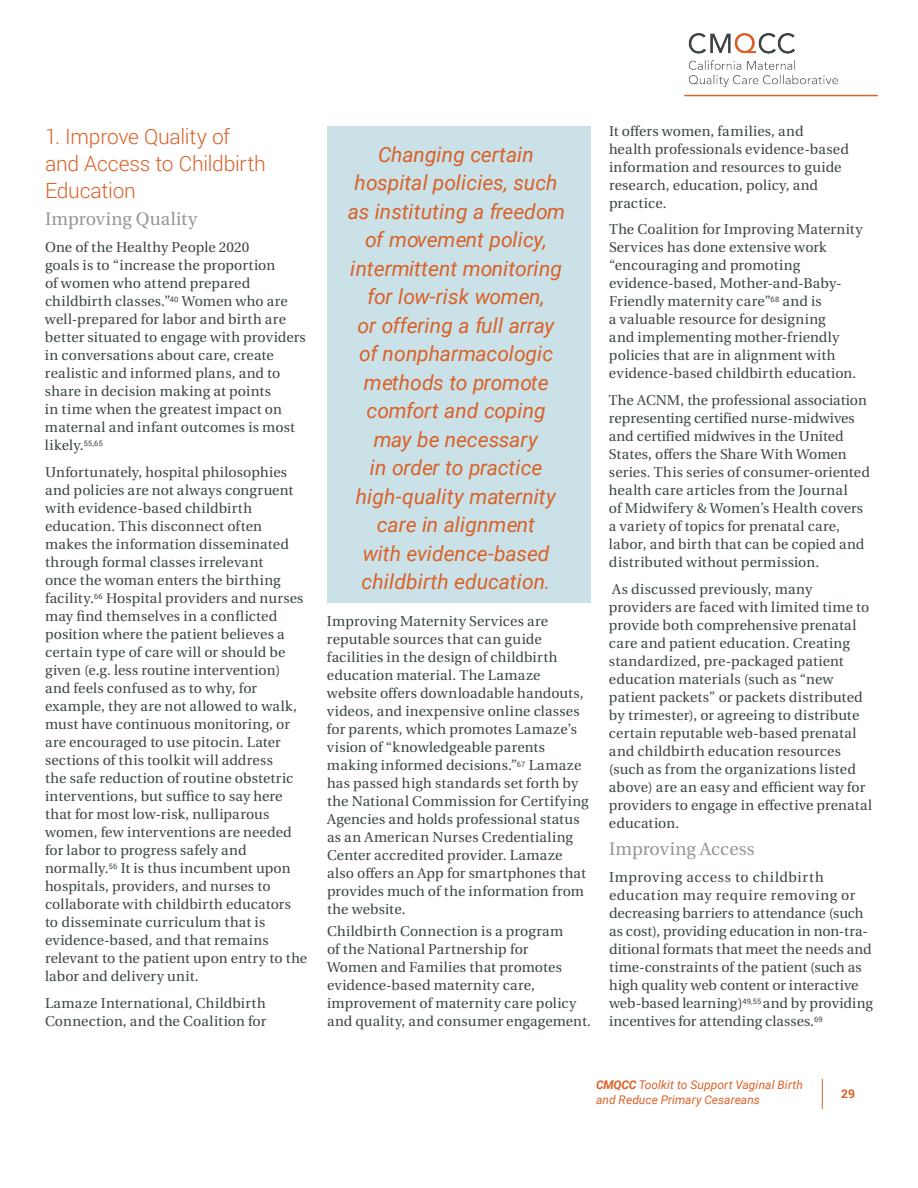
<style>
.page{position:relative;width:918px;height:1188px;background:#fff}
.page>*{position:absolute;margin:0;border:0;box-sizing:border-box;transform-origin:0 0}
.t1{font:italic 21px/28.5px "Roboto";color:#da6128;text-align:center}
.t2{font:300 21px/27px "Roboto";letter-spacing:-.01em;color:#da6128}
.t3{font:18px "Heuristica";letter-spacing:.005em;color:#939797}
.t4{font:14.25px/18px "Heuristica";letter-spacing:.01em;color:#3d4545}
.t5{font:italic 12px/15px "Roboto";letter-spacing:.005em;color:#da6128}
.t6{font:700 12px "Roboto";color:#da6128}
.s1{font-weight:700}
</style>
<div class="page">
<hr style="left:822px;top:1079px;width:1px;height:30px;background:#da6128">
<div style="left:327px;top:126px;width:264px;height:477px;background:#cae1e7"></div>
<img style="left:688px;top:33px;width:150px;height:54px">
<hr style="left:684px;top:95px;width:194px;height:1px;background:#da6128">
<h1 class="t2" style="left:45px;top:122px;width:222px">1. Improve Quality of and Access to Childbirth<br>Education</h1>
<p class="t3" style="left:45px;top:205px;width:154px">Improving Quality</p>
<p class="t4" style="left:45px;top:238px;width:262px">One of the Healthy People 2020<br>goals is to “increase the proportion<br>of women who attend prepared childbirth classes.”<sup>40</sup> Women who are well-prepared for labor and birth are better situated to engage with providers in conversations about care, create realistic and informed plans, and to share in decision making at points<br>in time when the greatest impact on maternal and infant outcomes is most likely.<sup>55,65</sup></p>
<p class="t4" style="left:45px;top:463px;width:264px">Unfortunately, hospital philosophies and policies are not always congruent with evidence-based childbirth education. This disconnect often makes the information disseminated through formal classes irrelevant<br>once the woman enters the birthing facility.<sup>66</sup> Hospital providers and nurses may find themselves in a conflicted position where the patient believes a certain type of care will or should be given (e.g. less routine intervention) and feels confused as to why, for example, they are not allowed to walk, must have continuous monitoring, or are encouraged to use pitocin. Later sections of this toolkit will address<br>the safe reduction of routine obstetric interventions, but suffice to say here that for most low-risk, nulliparous women, few interventions are needed for labor to progress safely and normally.<sup>56</sup> It is thus incumbent upon hospitals, providers, and nurses to collaborate with childbirth educators to disseminate curriculum that is evidence-based, and that remains relevant to the patient upon entry to the labor and delivery unit.</p>
<p class="t4" style="left:45px;top:994px;width:223px">Lamaze International, Childbirth<br>Connection, and the Coalition for</p>
<p class="t1" style="left:348px;top:140px;width:219px">Changing certain hospital policies, such as instituting a freedom of movement policy, intermittent monitoring for low-risk women,<br>or offering a full array of nonpharmacologic methods to promote comfort and coping may be necessary<br>in order to practice high-quality maternity care in alignment<br>with evidence-based childbirth education.</p>
<p class="t4" style="left:327px;top:613px;width:263px">Improving Maternity Services are reputable sources that can guide facilities in the design of childbirth education material. The Lamaze website offers downloadable handouts, videos, and inexpensive online classes for parents, which promotes Lamaze’s vision of “knowledgeable parents making informed decisions.”<sup>67</sup> Lamaze has passed high standards set forth by the National Commission for Certifying Agencies and holds professional status as an American Nurses Credentialing Center accredited provider. Lamaze also offers an App for smartphones that provides much of the information from the website.</p>
<p class="t4" style="left:327px;top:922px;width:265px">Childbirth Connection is a program<br>of the National Partnership for<br>Women and Families that promotes evidence-based maternity care, improvement of maternity care policy and quality, and consumer engagement.</p>
<p class="t4" style="left:609px;top:122px;width:241px">It offers women, families, and health professionals evidence-based information and resources to guide research, education, policy, and practice.</p>
<p class="t4" style="left:609px;top:220px;width:255px">The Coalition for Improving Maternity Services has done extensive work “encouraging and promoting evidence-based, Mother-and-Baby-Friendly maternity care”<sup>68</sup> and is<br>a valuable resource for designing<br>and implementing mother-friendly policies that are in alignment with evidence-based childbirth education.</p>
<p class="t4" style="left:609px;top:391px;width:262px">The ACNM, the professional association representing certified nurse-midwives and certified midwives in the United States, offers the Share With Women series. This series of consumer-oriented health care articles from the Journal<br>of Midwifery &amp; Women’s Health covers a variety of topics for prenatal care, labor, and birth that can be copied and distributed without permission.</p>
<p class="t4" style="left:609px;top:580px;width:265px">As discussed previously, many providers are faced with limited time to provide both comprehensive prenatal care and patient education. Creating standardized, pre-packaged patient education materials (such as “new patient packets” or packets distributed by trimester), or agreeing to distribute certain reputable web-based prenatal and childbirth education resources (such as from the organizations listed above) are an easy and efficient way for providers to engage in effective prenatal education.</p>
<p class="t3" style="left:609px;top:835px;width:147px">Improving Access</p>
<p class="t4" style="left:609px;top:868px;width:265px">Improving access to childbirth education may require removing or decreasing barriers to attendance (such as cost), providing education in non-tra&shy;ditional formats that meet the needs and time-constraints of the patient (such as high quality web content or interactive web-based learning)<sup>49,55</sup> and by providing incentives for attending classes.<sup>69</sup></p>
<p class="t5" style="left:596px;top:1077px;width:209px"><span class="s1">CMQCC</span> Toolkit to Support Vaginal Birth and Reduce Primary Cesareans</p>
<p class="t6" style="left:841px;top:1085px;width:15px">29</p>
</div>
